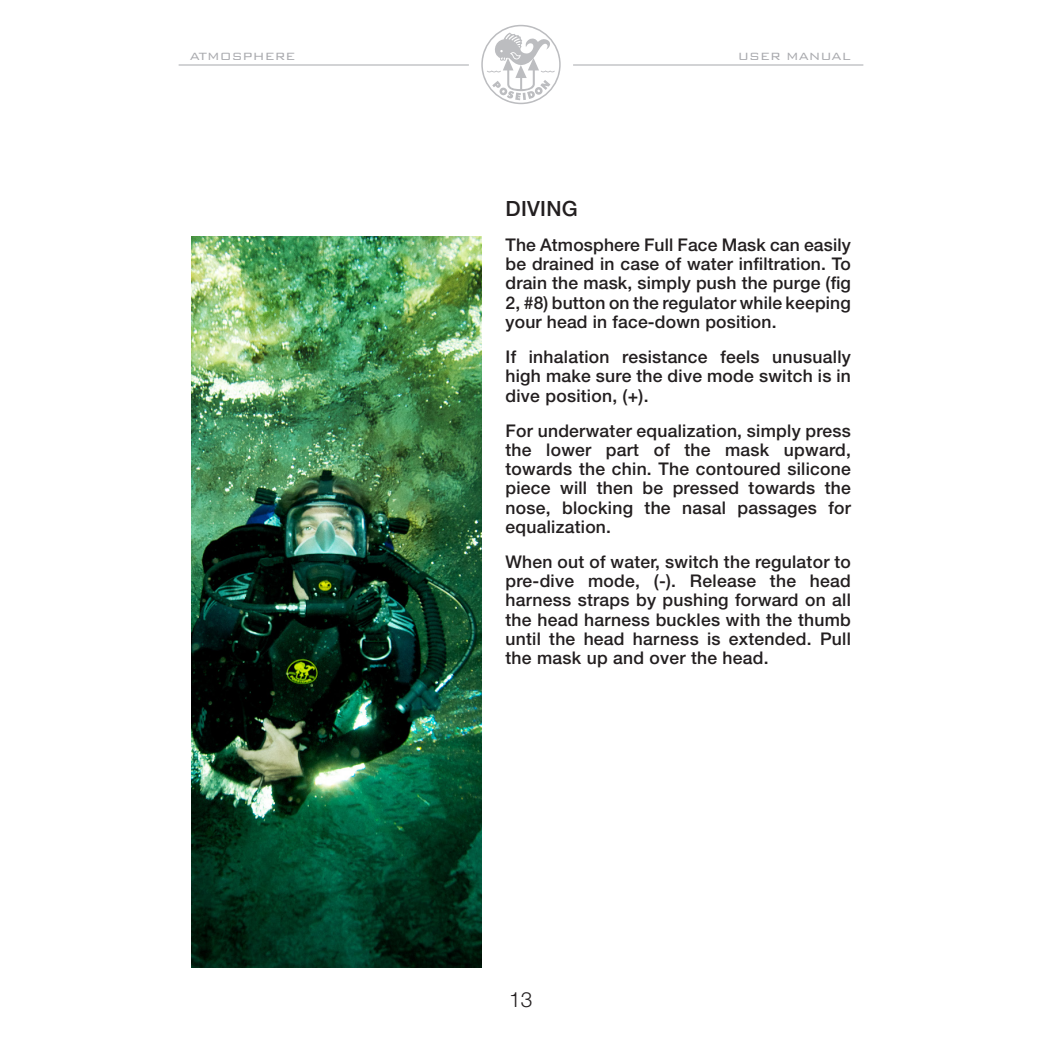
<style>
.page{position:relative;width:1042px;height:1042px;background:#fff}
.page>*{position:absolute;margin:0;border:0;box-sizing:border-box;transform-origin:0 0}
.Body_Text{font:500 21px "Helvetica Neue LT Std";letter-spacing:.015em;color:#231f20}
.t1{font:300 21px "Helvetica Neue LT Std";color:#231f20}
.Body_Text-2{font:500 17.5px/19.2px "Helvetica Neue LT Std";letter-spacing:.015em;color:#231f20;text-align:justify}
.t2{font:300 14px "Bank Gothic BT";color:#a8a9ad}
</style>
<div class="page">
<svg style="left:481px;top:25px;width:80px;height:79px"></svg>
<hr style="left:179px;top:64px;width:290px;height:2px;background:#bcbdc0">
<hr style="left:573px;top:64px;width:290px;height:2px;background:#bcbdc0">
<img style="left:191px;top:236px;width:290px;height:731px">
<p class="t2" style="left:190px;top:49px;width:107px">ATMOSPHERE</p>
<p class="t2" style="left:738px;top:49px;width:115px">USER MANUAL</p>
<p class="Body_Text" style="left:505px;top:196px;width:74px">DIVING</p>
<p class="Body_Text-2" style="left:505px;top:235px;width:347px">The Atmosphere Full Face Mask can easily be drained in case of water infiltration. To drain the mask, simply push the purge (fig 2, #8) button on the regulator while keeping your head in face-down position.</p>
<p class="Body_Text-2" style="left:505px;top:347px;width:347px">If inhalation resistance feels unusually high make sure the dive mode switch is in dive position, (+).</p>
<p class="Body_Text-2" style="left:505px;top:420px;width:347px">For underwater equalization, simply press the lower part of the mask upward, towards the chin. The contoured silicone piece will then be pressed towards the nose, blocking the nasal passages for equalization.</p>
<p class="Body_Text-2" style="left:505px;top:552px;width:347px">When out of water, switch the regulator to pre-dive mode, (-). Release the head harness straps by pushing forward on all the head harness buckles with the thumb until the head harness is extended. Pull the mask up and over the head.</p>
<p class="t1" style="left:509px;top:987px;width:25px">13</p>
</div>
